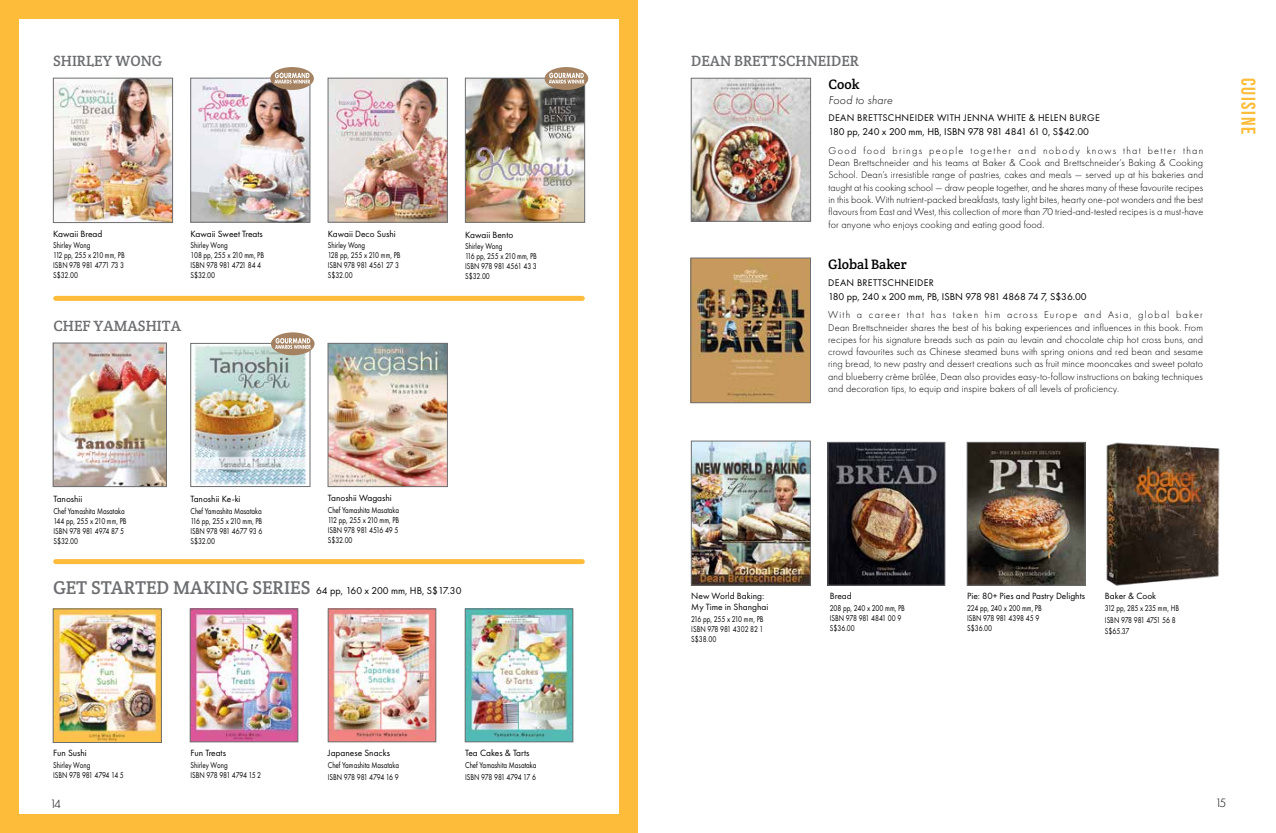
<style>
.page{position:relative;width:1276px;height:833px;background:#fff}
.page>*{position:absolute;margin:0;border:0;box-sizing:border-box;transform-origin:0 0}
.t1{font:20px "Bebas Neue";letter-spacing:.08em;color:#fdbd3b}
.t2{font:15px "Crete Round";color:#6d6e71}
.t3{font:13.75px "Crete Round";color:#000}
.t4{font:300 12.5px "Futura PT";color:#000}
.t5{font:italic 300 11.88px "Futura PT";letter-spacing:.02em;color:#000}
.t6{font:300 10.25px/12.2px "Futura PT";letter-spacing:.01em;color:#000;text-align:justify}
.t7{font:10.25px "Futura PT";color:#000}
.t8{font:10px "Futura PT";letter-spacing:.03em;color:#000}
.t9{font:9.38px/10.6px "Futura PT";color:#000}
.t10{font:8.75px/10px "Futura PT";color:#000;scale:.8 1}
.t11{font:8.75px/11.8px "Futura PT";letter-spacing:-.035em;color:#000;scale:.8 1}
.s1{font-family:"Crete Round";font-size:18.75px;color:#6d6e71}
</style>
<div class="page">
<div style="left:0;top:0;width:638px;height:833px;background:#fdbd3b"></div>
<div style="left:19px;top:19px;width:599px;height:794px;background:#fff"></div>
<img style="left:693px;top:443px;width:115px;height:140px">
<div style="left:691px;top:441px;width:119px;height:144px;border:1px solid #6d6e71"></div>
<img style="left:969px;top:444px;width:114px;height:139px">
<div style="left:967px;top:442px;width:118px;height:143px;border:1px solid #6d6e71"></div>
<img style="left:829px;top:444px;width:114px;height:139px">
<div style="left:827px;top:442px;width:118px;height:143px;border:1px solid #6d6e71"></div>
<img style="left:1106px;top:442px;width:114px;height:144px">
<img style="left:330px;top:80px;width:115px;height:140px">
<div style="left:328px;top:78px;width:119px;height:144px;border:1px solid #6d6e71"></div>
<img style="left:467px;top:80px;width:116px;height:140px">
<div style="left:465px;top:78px;width:120px;height:144px;border:1px solid #6d6e71"></div>
<div style="left:544px;top:67px;width:44px;height:23px;background:#a58362;border-radius:50%"></div>
<svg style="left:548px;top:73px;width:36px;height:11px"></svg>
<img style="left:192px;top:80px;width:116px;height:140px">
<div style="left:190px;top:78px;width:120px;height:144px;border:1px solid #6d6e71"></div>
<div style="left:270px;top:67px;width:44px;height:23px;background:#a58362;border-radius:50%"></div>
<svg style="left:274px;top:73px;width:36px;height:11px"></svg>
<img style="left:55px;top:80px;width:116px;height:141px">
<div style="left:53px;top:78px;width:120px;height:145px;border:1px solid #6d6e71"></div>
<img style="left:193px;top:345px;width:115px;height:140px">
<div style="left:191px;top:343px;width:119px;height:144px;border:1px solid #6d6e71"></div>
<img style="left:330px;top:345px;width:115px;height:140px">
<div style="left:328px;top:343px;width:119px;height:144px;border:1px solid #6d6e71"></div>
<div style="left:271px;top:332px;width:43px;height:23px;background:#a58362;border-radius:50%"></div>
<svg style="left:275px;top:338px;width:36px;height:11px"></svg>
<img style="left:192px;top:611px;width:104px;height:129px">
<div style="left:190px;top:609px;width:108px;height:133px;border:1px solid #6d6e71"></div>
<img style="left:467px;top:611px;width:104px;height:129px">
<div style="left:465px;top:609px;width:108px;height:133px;border:1px solid #6d6e71"></div>
<img style="left:55px;top:611px;width:105px;height:129px">
<div style="left:53px;top:609px;width:109px;height:133px;border:1px solid #6d6e71"></div>
<img style="left:330px;top:611px;width:104px;height:129px">
<div style="left:328px;top:609px;width:108px;height:133px;border:1px solid #6d6e71"></div>
<div style="left:56px;top:296px;width:526px;height:5px;background:#fdbd3b"></div>
<div style="left:56px;top:559px;width:526px;height:5px;background:#fdbd3b"></div>
<img style="left:693px;top:80px;width:115px;height:139px">
<div style="left:691px;top:78px;width:119px;height:143px;border:1px solid #6d6e71"></div>
<img style="left:693px;top:260px;width:115px;height:141px">
<div style="left:691px;top:258px;width:119px;height:145px;border:1px solid #6d6e71"></div>
<img style="left:55px;top:345px;width:110px;height:140px">
<div style="left:53px;top:343px;width:114px;height:144px;border:1px solid #6d6e71"></div>
<h2 class="t2" style="left:53px;top:51px;width:111px">SHIRLEY WONG</h2>
<p class="t9" style="left:53px;top:228px;width:51px">Kawaii Bread</p>
<p class="t10" style="left:53px;top:240px;width:91px">Shirley Wong<br>112 pp, 255 x 210 mm, PB<br>ISBN 978 981 4771 73 3<br>S$32.00</p>
<p class="t9" style="left:190px;top:228px;width:74px">Kawaii Sweet Treats</p>
<p class="t10" style="left:190px;top:240px;width:94px">Shirley Wong<br>108 pp, 255 x 210 mm, PB<br>ISBN 978 981 4721 84 4<br>S$32.00</p>
<h2 class="t2" style="left:53px;top:316px;width:129px">CHEF YAMASHITA</h2>
<p class="t9" style="left:328px;top:228px;width:69px">Kawaii Deco Sushi</p>
<p class="t10" style="left:328px;top:240px;width:92px">Shirley Wong<br>128 pp, 255 x 210 mm, PB<br>ISBN 978 981 4561 27 3<br>S$32.00</p>
<p class="t9" style="left:465px;top:229px;width:50px">Kawaii Bento</p>
<p class="t10" style="left:465px;top:241px;width:91px">Shirley Wong<br>116 pp, 255 x 210 mm, PB<br>ISBN 978 981 4561 43 3<br>S$32.00</p>
<p class="t9" style="left:53px;top:493px;width:31px">Tanoshii</p>
<p class="t10" style="left:53px;top:505px;width:93px">Chef Yamashita Masataka<br>144 pp, 255 x 210 mm, PB<br>ISBN 978 981 4974 87 5<br>S$32.00</p>
<p class="t9" style="left:190px;top:493px;width:52px">Tanoshii Ke-ki</p>
<p class="t10" style="left:190px;top:505px;width:91px;text-align:justify">Chef Yamashita Masataka 116 pp, 255 x 210 mm, PB ISBN 978 981 4677 93 6<br>S$32.00</p>
<p class="t9" style="left:328px;top:492px;width:65px">Tanoshii Wagashi</p>
<p class="t10" style="left:328px;top:505px;width:91px;text-align:justify">Chef Yamashita Masataka 112 pp, 255 x 210 mm, PB ISBN 978 981 4516 49 5<br>S$32.00</p>
<p class="t7" style="left:53px;top:584px;width:410px"><span class="s1">GET STARTED MAKING SERIES</span> 64 pp, 160 x 200 mm, HB, S$17.30</p>
<h2 class="t2" style="left:691px;top:51px;width:169px">DEAN BRETTSCHNEIDER</h2>
<h3 class="t3" style="left:828px;top:76px;width:33px">Cook</h3>
<p class="t5" style="left:828px;top:93px;width:65px">Food to share</p>
<p class="t8" style="left:828px;top:112px;width:273px">DEAN BRETTSCHNEIDER WITH JENNA WHITE &amp; HELEN BURGE</p>
<p class="t7" style="left:828px;top:126px;width:262px">180 pp, 240 x 200 mm, HB, ISBN 978 981 4841 61 0, S$42.00</p>
<p class="t6" style="left:828px;top:144px;width:376px">Good food brings people together and nobody knows that better than Dean Brettschneider and his teams at Baker &amp; Cook and Brettschneider’s Baking &amp; Cooking School. Dean’s irresistible range of pastries, cakes and meals — served up at his bakeries and taught at his cooking school — draw people together, and he shares many of these favourite recipes in this book. With nutrient-packed breakfasts, tasty light bites, hearty one-pot wonders and the best flavours from East and West, this collection of more than 70 tried-and-tested recipes is a must-have for anyone who enjoys cooking and eating good food.</p>
<h3 class="t3" style="left:828px;top:255px;width:80px">Global Baker</h3>
<p class="t8" style="left:828px;top:277px;width:107px">DEAN BRETTSCHNEIDER</p>
<p class="t7" style="left:828px;top:290px;width:260px">180 pp, 240 x 200 mm, PB, ISBN 978 981 4868 74 7, S$36.00</p>
<p class="t6" style="left:828px;top:309px;width:376px">With a career that has taken him across Europe and Asia, global baker Dean Brettschneider shares the best of his baking experiences and influences in this book. From recipes for his signature breads such as pain au levain and chocolate chip hot cross buns, and crowd favourites such as Chinese steamed buns with spring onions and red bean and sesame ring bread, to new pastry and dessert creations such as fruit mince mooncakes and sweet potato and blueberry crème brûlée, Dean also provides easy-to-follow instructions on baking techniques and decoration tips, to equip and inspire bakers of all levels of proficiency.</p>
<h1 class="t1" style="left:1259px;top:78px;width:58px;rotate:90deg">Cuisine</h1>
<p class="t9" style="left:691px;top:590px;width:79px">New World Baking:<br>My Time in Shanghai</p>
<p class="t10" style="left:691px;top:613px;width:92px;text-align:justify">216 pp, 255 x 210 mm, PB ISBN 978 981 4302 82 1<br>S$38.00</p>
<p class="t9" style="left:830px;top:590px;width:23px">Bread</p>
<p class="t10" style="left:830px;top:603px;width:95px">208 pp, 240 x 200 mm, PB<br>ISBN 978 981 4841 00 9<br>S$36.00</p>
<p class="t9" style="left:967px;top:590px;width:119px">Pie: 80+ Pies and Pastry Delights</p>
<p class="t10" style="left:967px;top:603px;width:95px">224 pp, 240 x 200 mm, PB<br>ISBN 978 981 4398 45 9<br>S$36.00</p>
<p class="t9" style="left:1105px;top:590px;width:53px">Baker &amp; Cook</p>
<p class="t11" style="left:1105px;top:602px;width:94px">312 pp, 285 x 235 mm, HB<br>ISBN 978 981 4751 56 8<br>S$65.37</p>
<p class="t9" style="left:53px;top:747px;width:35px">Fun Sushi</p>
<p class="t10" style="left:53px;top:760px;width:90px">Shirley Wong<br>ISBN 978 981 4794 14 5</p>
<p class="t9" style="left:190px;top:747px;width:37px">Fun Treats</p>
<p class="t10" style="left:190px;top:760px;width:90px">Shirley Wong<br>ISBN 978 981 4794 15 2</p>
<p class="t9" style="left:328px;top:747px;width:64px">Japanese Snacks</p>
<p class="t10" style="left:328px;top:759px;width:91px;line-height:11.8px">Chef Yamashita Masataka<br>ISBN 978 981 4794 16 9</p>
<p class="t9" style="left:465px;top:747px;width:66px">Tea Cakes &amp; Tarts</p>
<p class="t10" style="left:465px;top:759px;width:91px;line-height:11.8px">Chef Yamashita Masataka<br>ISBN 978 981 4794 17 6</p>
<p class="t4" style="left:50px;top:797px;width:13px">14</p>
<p class="t4" style="left:1215px;top:796px;width:13px">15</p>
</div>
